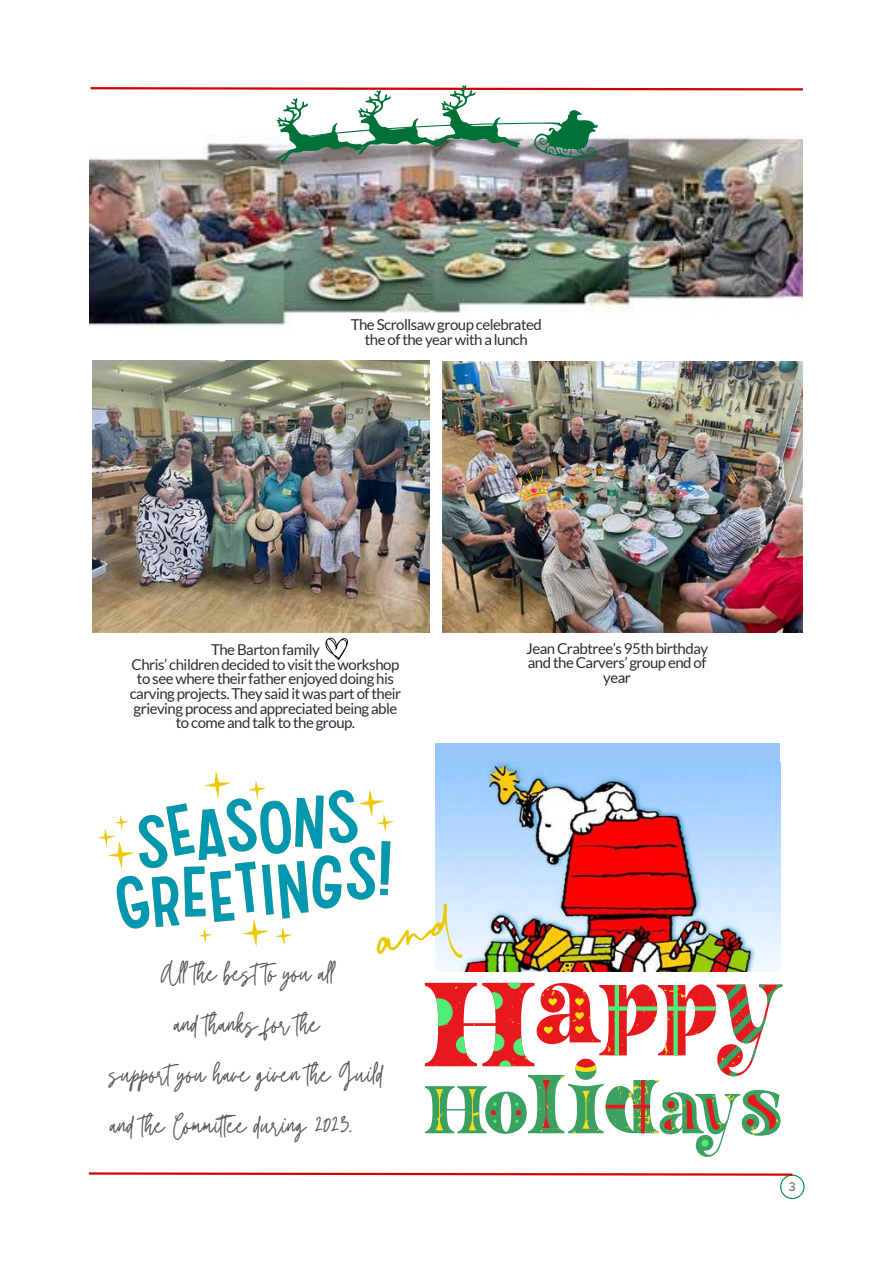
<style>
.page{position:relative;width:894px;height:1264px;background:#fff}
.page>*{position:absolute;margin:0;border:0;box-sizing:border-box;transform-origin:0 0}
.t1{font:25.5px "Twister";letter-spacing:.02em;color:#565656}
.t2{font:15px/14.7px "Lato";letter-spacing:-.035em;color:#292f33;text-align:center}
.t3{font:12px "Canva Sans";color:#565656}
</style>
<div class="page">
<img style="left:442px;top:361px;width:360px;height:271px">
<img style="left:90px;top:188px;width:712px;height:138px">
<img style="left:245px;top:188px;width:27px;height:81px">
<img style="left:272px;top:188px;width:354px;height:81px">
<img style="left:287px;top:205px;width:339px;height:64px">
<img style="left:89px;top:85px;width:714px;height:103px">
<svg style="left:88px;top:1172px;width:716px;height:26px"></svg>
<img style="left:92px;top:361px;width:337px;height:271px">
<svg style="left:515px;top:461px;width:34px;height:40px"></svg>
<svg style="left:108px;top:613px;width:674px;height:544px"></svg>
<div style="left:435px;top:743px;width:344px;height:20px;background:#92c3f9"></div>
<p class="t2" style="left:350px;top:317px;width:193px">The Scrollsaw group celebrated the of the year with a lunch</p>
<p class="t2" style="left:130px;top:642px;width:273px">The Barton family<br>Chris’ children decided to visit the workshop to see where their father enjoyed doing his carving projects. They said it was part of their grieving process and appreciated being able to come and talk to the group.</p>
<h1 class="t1" style="left:160px;top:955px;width:175px">All the bestto you all</h1>
<h1 class="t1" style="left:174px;top:1005px;width:147px">and thanks for the</h1>
<h1 class="t1" style="left:110px;top:1056px;width:275px">supportyou have given the Guild</h1>
<h1 class="t1" style="left:110px;top:1107px;width:245px">and the Commitee during 2023.</h1>
<p class="t2" style="left:526px;top:640px;width:183px">Jean Crabtree’s 95th birthday and the Carvers’ group end of year</p>
<p class="t3" style="left:788px;top:1177px;width:8px">3</p>
</div>
